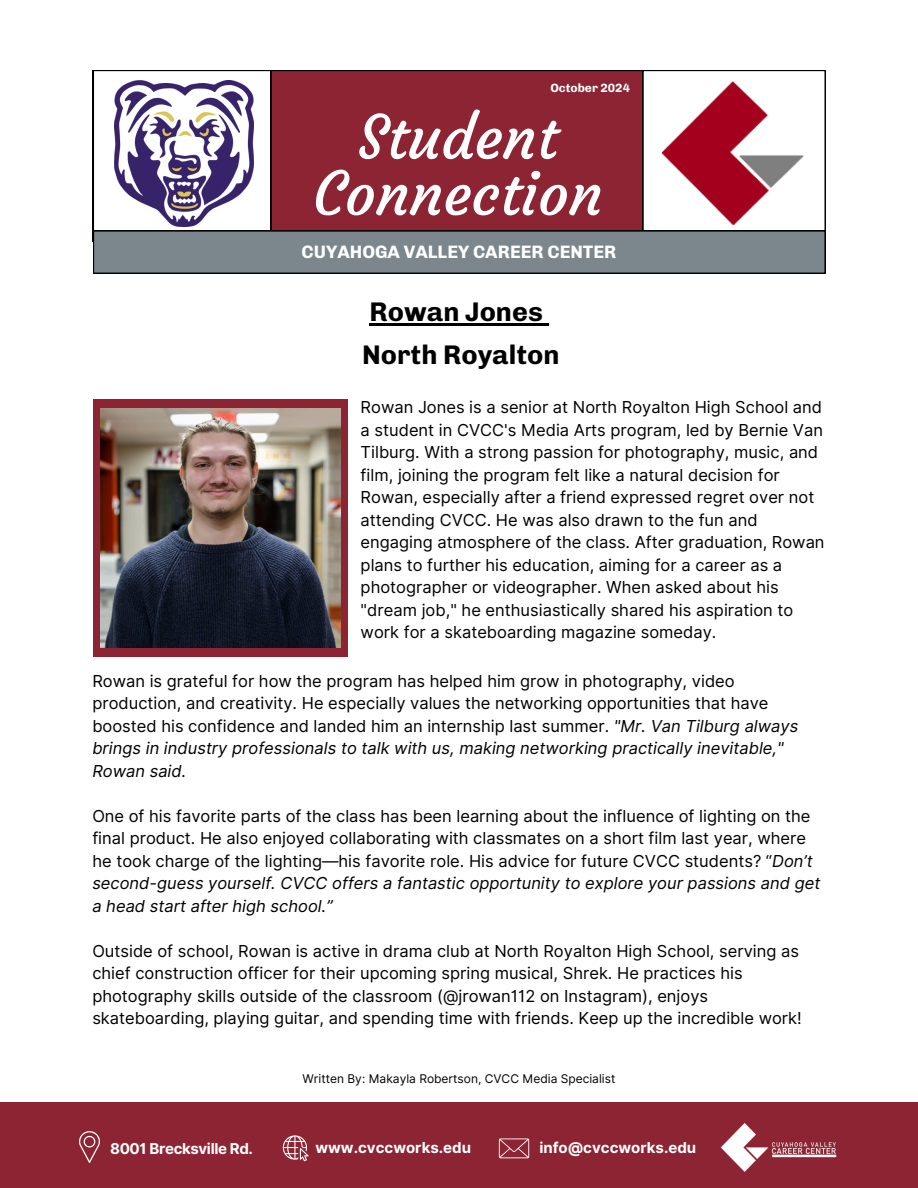
<style>
.page{position:relative;width:918px;height:1188px;background:#fff}
.page>*{position:absolute;margin:0;border:0;box-sizing:border-box;transform-origin:0 0}
.t1{font:60px/56.2px "Courgette";color:#fff;text-align:center}
.t2{font:700 27px "Chivo";color:#000}
.t3{font:700 18px "Chivo";color:#fff}
.t4{font:16.5px/22.5px "Inter";color:#000}
.t5{font:700 15px "Inter";color:#fff}
.t6{font:700 15px "Inter";letter-spacing:-.025em;color:#fff}
.t7{font:12px "Inter";color:#000}
.t8{font:700 12px "Chivo";color:#fff}
.s1{font-style:italic}
</style>
<div class="page">
<div style="left:93px;top:399px;width:255px;height:258px;background:#8c2433"></div>
<div style="left:93px;top:231px;width:733px;height:43px;background:#000"></div>
<svg style="left:93px;top:70px;width:733px;height:203px;background:#935d67"></svg>
<img style="left:662px;top:81px;width:145px;height:145px">
<img style="left:115px;top:81px;width:138px;height:145px">
<img style="left:100px;top:408px;width:240px;height:240px">
<hr style="left:369px;top:323px;width:174px;height:3px;background:#000">
<svg style="left:543px;top:323px;width:5px;height:3px"></svg>
<div style="left:0;top:1102px;width:918px;height:86px;background:#8c2433"></div>
<svg style="left:79px;top:1131px;width:21px;height:32px"></svg>
<svg style="left:499px;top:1138px;width:30px;height:20px"></svg>
<svg style="left:283px;top:1135px;width:26px;height:26px"></svg>
<img style="left:720px;top:1123px;width:117px;height:49px">
<p class="t8" style="left:550px;top:81px;width:81px">October 2024</p>
<h4 class="t1" style="left:313px;top:110px;width:291px">Student<br>Connection</h4>
<h2 class="t3" style="left:302px;top:241px;width:316px">CUYAHOGA VALLEY CAREER CENTER</h2>
<h3 class="t2" style="left:369px;top:296px;width:175px">Rowan Jones</h3>
<h2 class="t2" style="left:362px;top:338px;width:199px">North Royalton</h2>
<h4 class="t4" style="left:361px;top:396px;width:465px">Rowan Jones is a senior at North Royalton High School and a student in CVCC's Media Arts program, led by Bernie Van Tilburg. With a strong passion for photography, music, and film, joining the program felt like a natural decision for Rowan, especially after a friend expressed regret over not attending CVCC. He was also drawn to the fun and engaging atmosphere of the class. After graduation, Rowan plans to further his education, aiming for a career as a photographer or videographer. When asked about his "dream job," he enthusiastically shared his aspiration to work for a skateboarding magazine someday.</h4>
<h4 class="t4" style="left:92px;top:669px;width:708px">Rowan is grateful for how the program has helped him grow in photography, video production, and creativity. He especially values the networking opportunities that have boosted his confidence and landed him an internship last summer. <span class="s1">"Mr. Van Tilburg always brings in industry professionals to talk with us, making networking practically inevitable," Rowan said.</span></h4>
<h4 class="t4" style="left:92px;top:804px;width:730px">One of his favorite parts of the class has been learning about the influence of lighting on the final product. He also enjoyed collaborating with classmates on a short film last year, where he took charge of the lighting—his favorite role. His advice for future CVCC students? “<span class="s1">Don’t second-guess yourself. CVCC offers a fantastic opportunity to explore your passions and get a head start after high school.”</span></h4>
<p class="t4" style="left:92px;top:939px;width:711px">Outside of school, Rowan is active in drama club at North Royalton High School, serving as chief construction officer for their upcoming spring musical, Shrek. He practices his photography skills outside of the classroom (@jrowan112 on Instagram), enjoys skateboarding, playing guitar, and spending time with friends. Keep up the incredible work!</p>
<h5 class="t7" style="left:303px;top:1071px;width:314px">Written By: Makayla Robertson, CVCC Media Specialist</h5>
<p class="t6" style="left:110px;top:1139px;width:144px">8001 Brecksville Rd.</p>
<p class="t5" style="left:315px;top:1138px;width:157px">www.cvccworks.edu</p>
<h5 class="t5" style="left:539px;top:1138px;width:158px">info@cvccworks.edu</h5>
</div>
